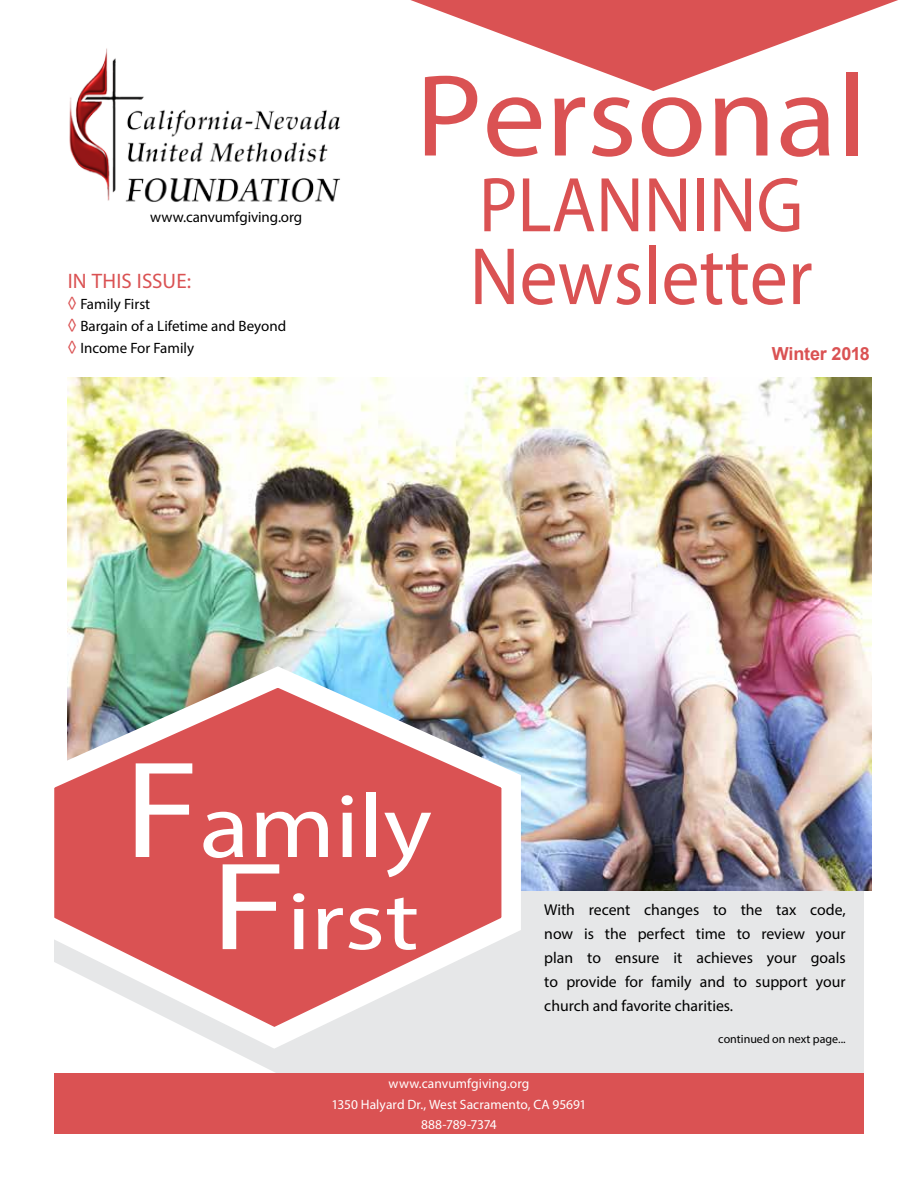
<style>
.page{position:relative;width:918px;height:1188px;background:#fff}
.page>*{position:absolute;margin:0;border:0;box-sizing:border-box;transform-origin:0 0}
.t1{font:117.45px "Myriad Pro";color:#da5253;scale:1.07 1}
.t2{font:91.5px "Myriad Pro";color:#fff;scale:1.12 1}
.t3{font:82.8px "Myriad Pro";color:#fff;scale:1.24 1}
.t4{font:82.05px "Myriad Pro";color:#da5253;scale:.93 1}
.t5{font:78.3px "Myriad Pro";color:#da5253;scale:.93 1}
.t6{font:21px "Myriad Pro";letter-spacing:.01em;color:#da5253}
.t7{font:700 18px "Arial";letter-spacing:-.01em;color:#da5253}
.t8{font:15.75px/24px "Myriad Pro";color:#000;text-align:justify}
.t9{font:15px/21.8px "Myriad Pro";color:#000}
.t10{font:13.5px/20.2px "Myriad Pro";color:#fff;text-align:center}
.t11{font:12px "Myriad Pro";color:#000}
.s1{font-size:18px;color:#da5253}
.s2{font-size:138.9px}
.s3{font-size:125.7px}
</style>
<div class="page">
<div style="left:259px;top:890px;width:605px;height:183px;background:#e6e7e8"></div>
<svg style="left:410px;top:0;width:488px;height:91px"></svg>
<div style="left:54px;top:1073px;width:810px;height:61px;background:#da5253"></div>
<img style="left:68px;top:378px;width:804px;height:512px">
<img style="left:54px;top:651px;width:483px;height:413px">
<div style="left:135px;top:763px;width:58px;height:95px;background:#da5253"></div>
<div style="left:367px;top:792px;width:9px;height:65px;border:1px solid #da5253"></div>
<div style="left:203px;top:794px;width:229px;height:157px;background:#da5253"></div>
<img style="left:69px;top:48px;width:271px;height:154px">
<p class="t9" style="left:150px;top:206px;width:154px">www.canvumfgiving.org</p>
<h3 class="t6" style="left:68px;top:268px;width:125px">IN THIS ISSUE:</h3>
<p class="t9" style="left:68px;top:293px;width:220px"><span class="s1">◊</span> Family First<br><span class="s1">◊</span> Bargain of a Lifetime and Beyond <span class="s1">◊</span> Income For Family</p>
<h1 class="t1" style="left:415px;top:44px;width:424px">Personal</h1>
<h3 class="t5" style="left:479px;top:157px;width:350px">PLANNING</h3>
<h3 class="t4" style="left:470px;top:226px;width:370px">Newsletter</h3>
<p class="t7" style="left:772px;top:341px;width:100px">Winter 2018</p>
<h2 class="t2" style="left:124px;top:770px;width:277px"><span class="s2">F</span>amily</h2>
<h3 class="t3" style="left:211px;top:870px;width:170px"><span class="s3">F</span>irst</h3>
<p class="t8" style="left:544px;top:898px;width:303px">With recent changes to the tax code, now is the perfect time to review your plan to ensure it achieves your goals to provide for family and to support your church and favorite charities.</p>
<p class="t11" style="left:718px;top:1031px;width:129px">continued on next page...</p>
<p class="t10" style="left:331px;top:1074px;width:257px">www.canvumfgiving.org<br>1350 Halyard Dr., West Sacramento, CA 95691<br>888-789-7374</p>
</div>
